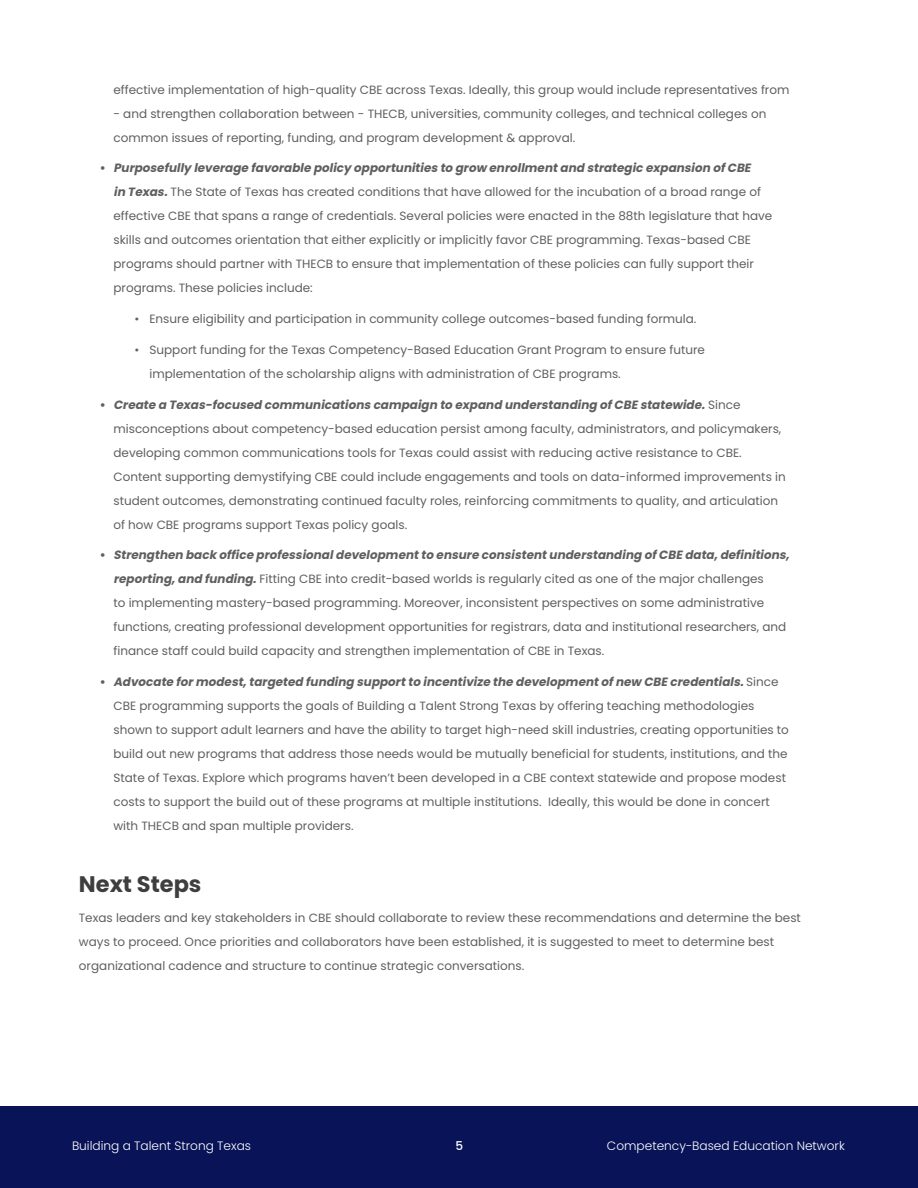
<style>
.page{position:relative;width:918px;height:1188px;background:#fff}
.page>*{position:absolute;margin:0;border:0;box-sizing:border-box;transform-origin:0 0}
.main{font:700 22.5px "Poppins";color:#3e3e3f}
.t1{font:300 12.15px "Poppins";color:#fff}
.t2{font:500 12.15px "Poppins";color:#fff}
.main-2{font:12px/24px "Poppins";color:#5f5f62}
.s1{font-weight:700}
.s2{font-weight:700;font-style:italic}
</style>
<div class="page">
<div style="left:0;top:1107px;width:918px;height:81px;background:#091358"></div>
<p class="main-2" style="left:113px;top:77px;width:678px">effective implementation of high-quality CBE across Texas. Ideally, this group would include representatives from</p>
<p class="main-2" style="left:113px;top:101px;width:654px">- and strengthen collaboration between - THECB, universities, community colleges, and technical colleges on common issues of reporting, funding, and program development &amp; approval.</p>
<p class="main-2" style="left:113px;top:156px;width:660px;text-indent:-14px"><span class="s1">•</span> <span class="s2">Purposefully leverage favorable policy opportunitiesto grow enrollmentand strategic expansion ofCBE in Texas.</span>The State of Texas has created conditions that have allowed for the incubation of a broad range of effective CBE that spans a range of credentials. Several policies were enacted in the 88th legislature that have skills and outcomes orientation that either explicitly or implicitly favor CBE programming. Texas-based CBE programs should partner with THECB to ensure that implementation of these policies can fully support their programs. These policies include:</p>
<p class="main-2" style="left:134px;top:307px;width:564px">• Ensure eligibility and participation in community college outcomes-based funding formula.</p>
<p class="main-2" style="left:149px;top:338px;width:557px;text-indent:-15px">• Support funding for the Texas Competency-Based Education Grant Program to ensure future implementation of the scholarship aligns with administration of CBE programs.</p>
<p class="main-2" style="left:113px;top:392px;width:674px;text-indent:-14px"><span class="s1">•</span> <span class="s2">Create a Texas-focused communicationscampaign to expand understanding ofCBEstatewide.</span>S i n c e misconceptions about competency-based education persist among faculty, administrators, and policymakers, developing common communications tools for Texas could assist with reducing active resistance to CBE.<br>Content supporting demystifying CBE could include engagements and tools on data-informed improvements in student outcomes, demonstrating continued faculty roles, reinforcing commitments to quality, and articulation of how CBE programs support Texas policy goals.</p>
<p class="main-2" style="left:113px;top:543px;width:681px;text-indent:-14px"><span class="s1">•</span> <span class="s2">Strengthen back office professionaldevelopmentto ensure consistentunderstanding ofCBEdata,definitions, reporting,and funding.</span>Fitting CBE into credit-based worlds is regularly cited as one of the major challenges<br>to implementing mastery-based programming. Moreover, inconsistent perspectives on some administrative functions, creating professional development opportunities for registrars, data and institutional researchers, and finance staff could build capacity and strengthen implementation of CBE in Texas.</p>
<p class="main-2" style="left:113px;top:670px;width:677px;text-indent:-14px"><span class="s1">•</span> <span class="s2">Advocate formodest,targeted funding supportto incentivize the developmentofnew CBEcredentials.</span>S i n c e CBE programming supports the goals of Building a Talent Strong Texas by offering teaching methodologies shown to support adult learners and have the ability to target high-need skill industries, creating opportunities to build out new programs that address those needs would be mutually beneficial for students, institutions, and the State of Texas. Explore which programs haven’t been developed in a CBE context statewide and propose modest costs to support the build out of these programs at multiple institutions. Ideally, this would be done in concert with THECB and span multiple providers.</p>
<p class="main" style="left:79px;top:871px;width:124px">Next Steps</p>
<p class="main-2" style="left:79px;top:906px;width:724px">Texas leaders and key stakeholders in CBE should collaborate to review these recommendations and determine the best ways to proceed. Once priorities and collaborators have been established, it is suggested to meet to determine best organizational cadence and structure to continue strategic conversations.</p>
<p class="t1" style="left:72px;top:1138px;width:181px">Building a Talent Strong Texas</p>
<p class="t2" style="left:455px;top:1138px;width:9px">5</p>
<p class="t1" style="left:607px;top:1138px;width:239px">Competency-Based Education Network</p>
</div>
